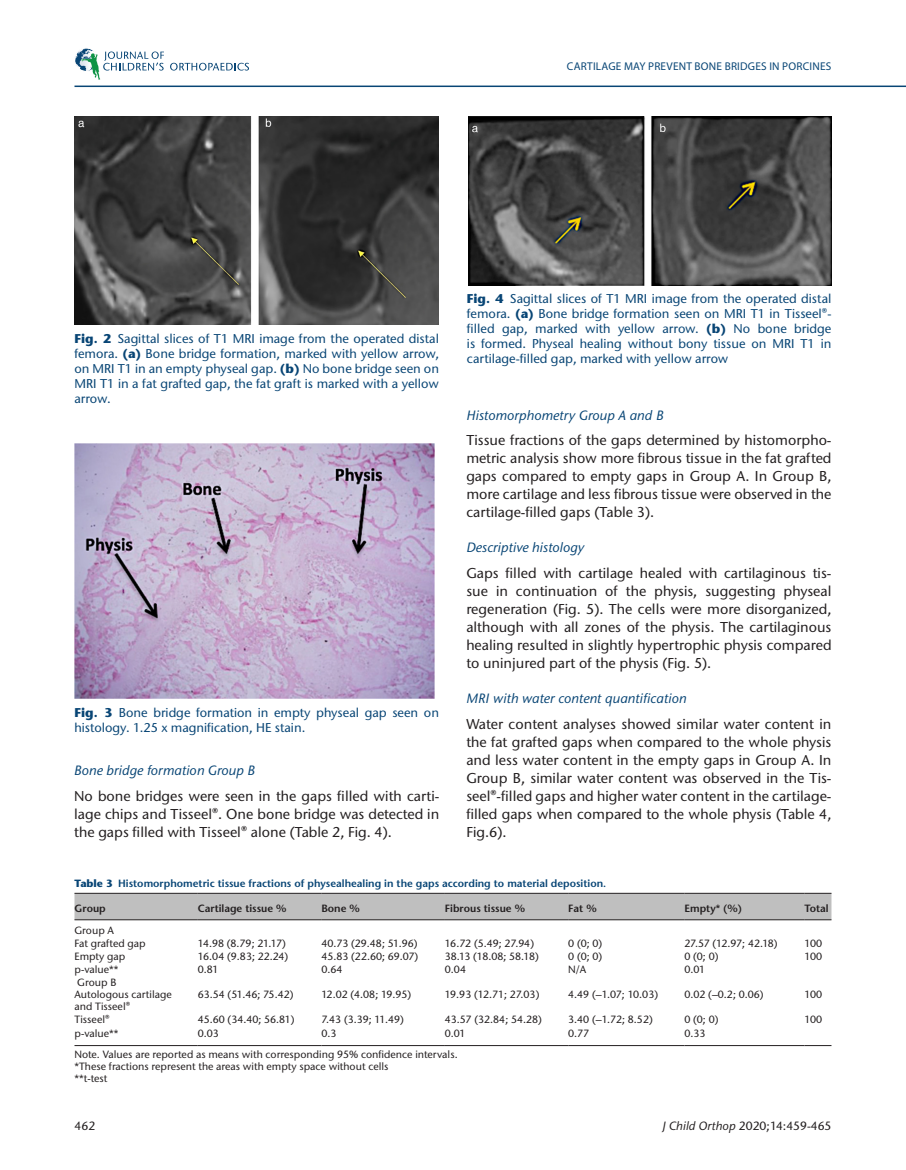
<style>
.page{position:relative;width:906px;height:1170px;background:#fff}
.page>*{position:absolute;margin:0;border:0;box-sizing:border-box;transform-origin:0 0}
.TXT{font:500 14.25px/18px "Stone Sans Pro ITC";color:#231f20;text-align:justify}
.jrnlHead2{font:italic 500 13.5px "Stone Sans Pro ITC";color:#084575}
.jrnlFigCaption{font:500 12.75px/15px "Stone Sans Pro ITC";color:#084575;text-align:justify}
.t1{font:500 12px "Stone Sans Pro ITC";color:#231f20}
.t2{font:11.25px "Myriad Pro";letter-spacing:.02em;color:#084575}
.jrnlTblBody{font:500 10.5px/12px "Stone Sans Pro ITC";color:#231f20}
.jrnlTblCaption{font:600 10.5px "Stone Sans Std";color:#084575}
.jrnlTblFoot{font:500 10.5px "Stone Sans Pro ITC";color:#231f20}
.jrnlTblFootSecond{font:500 10.5px "Stone Sans Pro ITC";color:#231f20}
.jrnlTblHead{font:600 10.5px "Stone Sans Std";color:#231f20}
.jrnlTblBody-2{font:500 10.5px "Stone Sans Pro ITC";letter-spacing:-.035em;color:#231f20}
.jrnlTblBody-3{font:500 10.5px "Stone Sans Pro ITC";letter-spacing:-.025em;color:#231f20}
.s1{font-family:"Stone Sans Std";font-weight:700}
.s2{font-weight:700}
.s3{font-style:italic}
</style>
<div class="page">
<svg style="left:170px;top:63px;width:79px;height:8px"></svg>
<div style="left:74px;top:48px;width:24px;height:24px;border:1px solid #fff;border-radius:50%"></div>
<svg style="left:75px;top:49px;width:89px;height:31px"></svg>
<hr style="left:74px;top:86px;width:832px;height:1px;background:#084575">
<img style="left:74px;top:117px;width:364px;height:207px">
<img style="left:74px;top:443px;width:361px;height:255px">
<img style="left:468px;top:117px;width:363px;height:168px">
<svg style="left:74px;top:892px;width:757px;height:28px;background:#b7b7b7"></svg>
<hr style="left:74px;top:1045px;width:124px;height:1px;background:#231f20">
<hr style="left:198px;top:1045px;width:123px;height:1px;background:#231f20">
<hr style="left:321px;top:1045px;width:124px;height:1px;background:#231f20">
<hr style="left:445px;top:1045px;width:123px;height:1px;background:#231f20">
<hr style="left:568px;top:1045px;width:116px;height:1px;background:#231f20">
<hr style="left:684px;top:1045px;width:120px;height:1px;background:#231f20">
<svg style="left:804px;top:1045px;width:27px;height:1px"></svg>
<p class="t2" style="left:567px;top:60px;width:266px">CARTILAGE MAY PREVENT BONE BRIDGES IN PORCINES</p>
<p class="jrnlFigCaption" style="left:74px;top:330px;width:366px"><span class="s1">Fig. 2</span> Sagittal slices of T1 MRI image from the operated distal femora. <span class="s1">(a)</span> Bone bridge formation, marked with yellow arrow, on MRI T1 in an empty physeal gap. <span class="s1">(b)</span> No bone bridge seen on MRI T1 in a fat grafted gap, the fat graft is marked with a yellow arrow.</p>
<p class="jrnlFigCaption" style="left:74px;top:705px;width:366px"><span class="s1">Fig. 3</span> Bone bridge formation in empty physeal gap seen on histology. 1.25 x magnification, HE stain.</p>
<p class="jrnlHead2" style="left:74px;top:762px;width:182px">Bone bridge formation Group B</p>
<p class="TXT" style="left:74px;top:786px;width:367px">No bone bridges were seen in the gaps filled with carti&shy;lage chips and Tisseel®. One bone bridge was detected in the gaps filled with Tisseel® alone (Table 2, Fig. 4).</p>
<p class="jrnlFigCaption" style="left:467px;top:291px;width:366px"><span class="s1">Fig. 4</span> Sagittal slices of T1 MRI image from the operated distal femora. <span class="s1">(a)</span> Bone bridge formation seen on MRI T1 in Tisseel®- filled gap, marked with yellow arrow. <span class="s1">(b)</span> No bone bridge is formed. Physeal healing without bony tissue on MRI T1 in cartilage-filled gap, marked with yellow arrow</p>
<p class="jrnlHead2" style="left:466px;top:406px;width:199px">Histomorphometry Group A and B</p>
<p class="TXT" style="left:466px;top:431px;width:367px">Tissue fractions of the gaps determined by histomorpho&shy;metric analysis show more fibrous tissue in the fat grafted gaps compared to empty gaps in Group A. In Group B, more cartilage and less fibrous tissue were observed in the cartilage-filled gaps (Table 3).</p>
<p class="jrnlHead2" style="left:466px;top:539px;width:120px">Descriptive histology</p>
<p class="TXT" style="left:466px;top:564px;width:367px">Gaps filled with cartilage healed with cartilaginous tis&shy;sue in continuation of the physis, suggesting physeal regeneration (Fig. 5). The cells were more disorganized, although with all zones of the physis. The cartilaginous healing resulted in slightly hypertrophic physis compared to uninjured part of the physis (Fig. 5).</p>
<p class="jrnlHead2" style="left:466px;top:690px;width:222px">MRI with water content quantification</p>
<p class="TXT" style="left:466px;top:714px;width:367px">Water content analyses showed similar water content in the fat grafted gaps when compared to the whole physis and less water content in the empty gaps in Group A. In Group B, similar water content was observed in the Tis&shy;seel®-filled gaps and higher water content in the cartilage&shy;filled gaps when compared to the whole physis (Table 4, Fig.6).</p>
<p class="jrnlTblCaption" style="left:74px;top:876px;width:533px"><span class="s2">Table 3</span> Histomorphometric tissue fractions of physealhealing in the gaps according to material deposition.</p>
<p class="jrnlTblHead" style="left:74px;top:901px;width:33px">Group</p>
<p class="jrnlTblHead" style="left:198px;top:901px;width:90px">Cartilage tissue %</p>
<p class="jrnlTblHead" style="left:321px;top:901px;width:40px">Bone %</p>
<p class="jrnlTblHead" style="left:445px;top:901px;width:82px">Fibrous tissue %</p>
<p class="jrnlTblHead" style="left:568px;top:901px;width:30px">Fat %</p>
<p class="jrnlTblHead" style="left:684px;top:901px;width:59px">Empty* (%)</p>
<p class="jrnlTblHead" style="left:804px;top:901px;width:26px">Total</p>
<p class="jrnlTblBody" style="left:74px;top:923px;width:41px">Group A</p>
<p class="jrnlTblBody" style="left:74px;top:936px;width:73px">Fat grafted gap</p>
<p class="jrnlTblBody" style="left:198px;top:936px;width:89px">14.98 (8.79; 21.17)</p>
<p class="jrnlTblBody" style="left:321px;top:936px;width:98px">40.73 (29.48; 51.96)</p>
<p class="jrnlTblBody" style="left:445px;top:936px;width:91px">16.72 (5.49; 27.94)</p>
<p class="jrnlTblBody" style="left:568px;top:936px;width:36px">0 (0; 0)</p>
<p class="jrnlTblBody-2" style="left:684px;top:936px;width:95px">27.57 (12.97; 42.18)</p>
<p class="jrnlTblBody" style="left:804px;top:936px;width:19px">100</p>
<p class="jrnlTblBody" style="left:74px;top:949px;width:52px">Empty gap</p>
<p class="jrnlTblBody" style="left:198px;top:949px;width:92px">16.04 (9.83; 22.24)</p>
<p class="jrnlTblBody" style="left:321px;top:949px;width:98px">45.83 (22.60; 69.07)</p>
<p class="jrnlTblBody-3" style="left:445px;top:949px;width:95px">38.13 (18.08; 58.18)</p>
<p class="jrnlTblBody" style="left:568px;top:949px;width:36px">0 (0; 0)</p>
<p class="jrnlTblBody" style="left:684px;top:949px;width:36px">0 (0; 0)</p>
<p class="jrnlTblBody" style="left:804px;top:949px;width:19px">100</p>
<p class="jrnlTblBody" style="left:74px;top:962px;width:46px">p-value**</p>
<p class="jrnlTblBody" style="left:198px;top:962px;width:22px">0.81</p>
<p class="jrnlTblBody" style="left:321px;top:962px;width:23px">0.64</p>
<p class="jrnlTblBody" style="left:445px;top:962px;width:23px">0.04</p>
<p class="jrnlTblBody" style="left:568px;top:962px;width:20px">N/A</p>
<p class="jrnlTblBody" style="left:684px;top:962px;width:22px">0.01</p>
<p class="jrnlTblBody" style="left:77px;top:975px;width:41px">Group B</p>
<p class="jrnlTblBody" style="left:74px;top:988px;width:99px">Autologous cartilage and Tisseel®</p>
<p class="jrnlTblBody" style="left:198px;top:988px;width:97px">63.54 (51.46; 75.42)</p>
<p class="jrnlTblBody" style="left:321px;top:988px;width:91px">12.02 (4.08; 19.95)</p>
<p class="jrnlTblBody" style="left:445px;top:988px;width:96px">19.93 (12.71; 27.03)</p>
<p class="jrnlTblBody" style="left:568px;top:988px;width:91px">4.49 (–1.07; 10.03)</p>
<p class="jrnlTblBody" style="left:684px;top:988px;width:81px">0.02 (–0.2; 0.06)</p>
<p class="jrnlTblBody" style="left:804px;top:988px;width:19px">100</p>
<p class="jrnlTblBody" style="left:74px;top:1013px;width:37px">Tisseel®</p>
<p class="jrnlTblBody" style="left:198px;top:1013px;width:98px">45.60 (34.40; 56.81)</p>
<p class="jrnlTblBody" style="left:321px;top:1013px;width:84px">7.43 (3.39; 11.49)</p>
<p class="jrnlTblBody" style="left:445px;top:1013px;width:99px">43.57 (32.84; 54.28)</p>
<p class="jrnlTblBody" style="left:568px;top:1013px;width:86px">3.40 (–1.72; 8.52)</p>
<p class="jrnlTblBody" style="left:684px;top:1013px;width:36px">0 (0; 0)</p>
<p class="jrnlTblBody" style="left:804px;top:1013px;width:19px">100</p>
<p class="jrnlTblBody" style="left:74px;top:1026px;width:46px">p-value**</p>
<p class="jrnlTblBody" style="left:198px;top:1026px;width:23px">0.03</p>
<p class="jrnlTblBody" style="left:321px;top:1026px;width:17px">0.3</p>
<p class="jrnlTblBody" style="left:445px;top:1026px;width:22px">0.01</p>
<p class="jrnlTblBody" style="left:568px;top:1026px;width:22px">0.77</p>
<p class="jrnlTblBody" style="left:684px;top:1026px;width:23px">0.33</p>
<p class="jrnlTblFoot" style="left:74px;top:1047px;width:385px">Note. Values are reported as means with corresponding 95% confidence intervals.</p>
<p class="jrnlTblFootSecond" style="left:74px;top:1059px;width:316px">*These fractions represent the areas with empty space without cells</p>
<p class="jrnlTblFootSecond" style="left:74px;top:1071px;width:34px">**t-test</p>
<p class="t1" style="left:75px;top:1118px;width:22px">462</p>
<p class="t1" style="left:662px;top:1118px;width:170px"><span class="s3">J Child Orthop</span> 2020;14:459-465</p>
</div>
